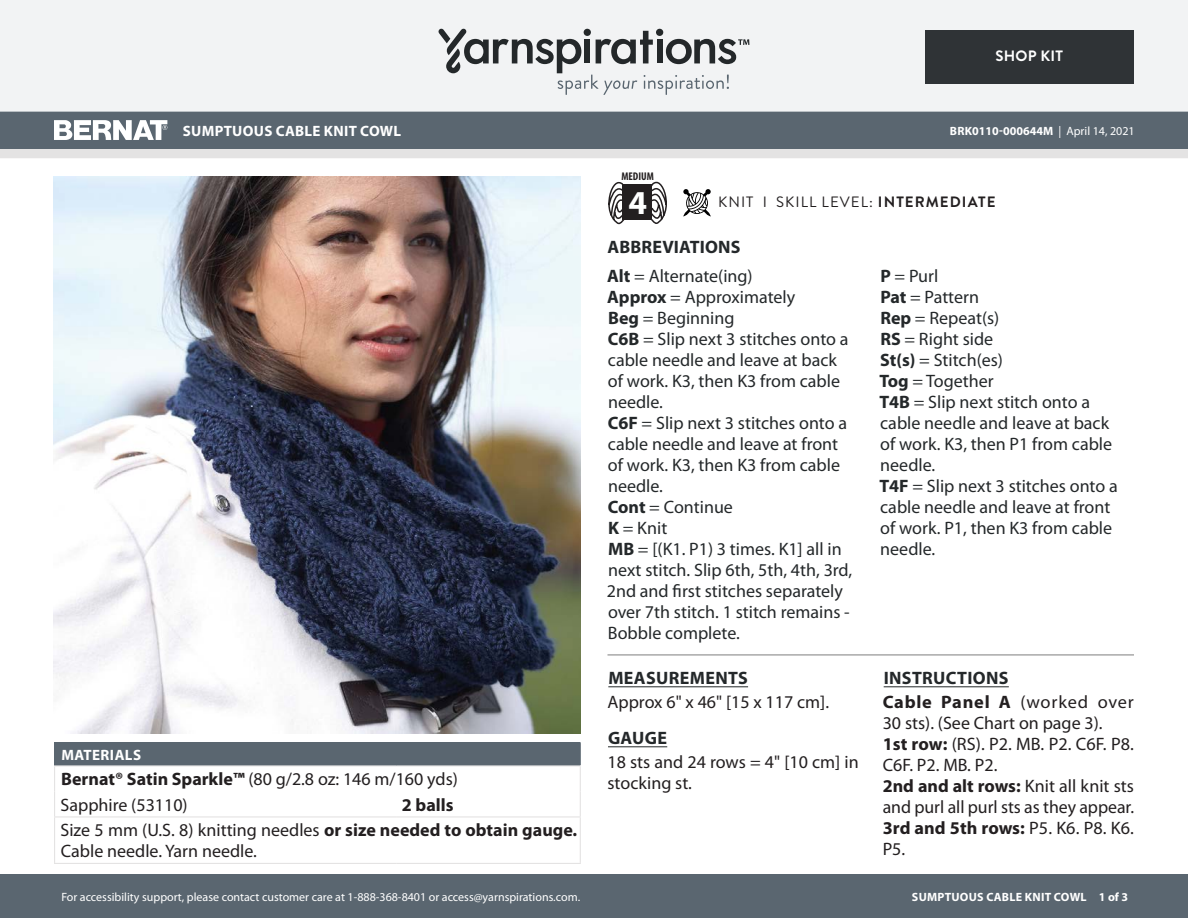
<style>
.page{position:relative;width:1188px;height:918px;background:#fff}
.page>*{position:absolute;margin:0;border:0;box-sizing:border-box;transform-origin:0 0}
.t1{font:700 33.6px "Myriad Pro";color:#fff}
.Abbreviations_-_With{font:18px/21px "Myriad Pro";color:#24282a}
.Body_-__With_auto_st{font:18px/21px "Myriad Pro";color:#231f20}
.Materials_-_Needle{font:18px/21px "Myriad Pro";color:#231f20}
.Materials_-_Brand{font:18px "Myriad Pro";color:#231f20}
.Body_-_HEADERS_-_Und{font:700 18px "Myriad Pro";letter-spacing:.02em;color:#24282a}
.Material_-__Colors_i{font:18px "Myriad Pro";color:#231f20}
.Abbreviations_-__Hea{font:700 18px "Myriad Pro";letter-spacing:.01em;color:#24282a}
.Material_-__Colors_i-2{font:700 18px "Myriad Pro";color:#231f20}
.Type_of_pattern___Sk{font:15px "Brandon Grotesque";letter-spacing:.07em;color:#231f20}
.Header_-_Name___Type{font:700 15px "Myriad Pro";letter-spacing:.02em;color:#fff}
.Materials_-__Header{font:700 15px "Myriad Pro";letter-spacing:.03em;color:#fff}
.Body_-__Color_coded{font:700 15px "Brandon Grotesque";letter-spacing:.02em;color:#fff}
.Footer_-_Sku___Date{font:12px "Myriad Pro";color:#fff}
.Footer_-_Sku___Date-2{font:700 12px "Myriad Pro";color:#fff}
.Footer_-_Sku___Date-3{font:700 12px "Myriad Pro";letter-spacing:.02em;color:#fff}
.t2{font:700 condensed 11.25px "Myriad Pro";color:#231f20}
.s1{font-weight:400}
.s2{font-weight:700}
</style>
<div class="page">
<div style="left:0;top:875px;width:1188px;height:43px;background:#5a6670"></div>
<div style="left:0;top:149px;width:1188px;height:9px;background:#e4e3e3"></div>
<div style="left:0;top:111px;width:1188px;height:38px;background:#5a6670"></div>
<div style="left:0;top:0;width:1188px;height:112px;background:#f2f3f4"></div>
<svg style="left:438px;top:29px;width:311px;height:66px"></svg>
<div style="left:925px;top:30px;width:209px;height:54px;background:#2f3336"></div>
<img style="left:54px;top:177px;width:527px;height:557px">
<hr style="left:608px;top:686px;width:140px;height:1px;background:#24282a">
<hr style="left:608px;top:746px;width:59px;height:1px;background:#24282a">
<hr style="left:884px;top:686px;width:125px;height:1px;background:#24282a">
<hr style="left:608px;top:655px;width:526px;height:1px;background:#7d7d7d">
<svg style="left:54px;top:120px;width:113px;height:20px"></svg>
<svg style="left:683px;top:189px;width:28px;height:28px"></svg>
<svg style="left:608px;top:181px;width:18px;height:43px"></svg>
<svg style="left:649px;top:181px;width:18px;height:43px"></svg>
<div style="left:622px;top:185px;width:30px;height:35px;background:#231f20"></div>
<div style="left:55px;top:743px;width:525px;height:23px;background:#5a6670"></div>
<hr style="left:54px;top:742px;width:342px;height:1px;background:#5a6670">
<hr style="left:396px;top:742px;width:185px;height:1px;background:#5a6670">
<hr style="left:54px;top:765px;width:342px;height:1px;background:#e4e3e3">
<hr style="left:396px;top:765px;width:185px;height:1px;background:#e4e3e3">
<svg style="left:54px;top:743px;width:1px;height:73px"></svg>
<svg style="left:580px;top:743px;width:1px;height:73px"></svg>
<hr style="left:54px;top:818px;width:1px;height:45px;background:#e4e3e3">
<hr style="left:54px;top:816px;width:342px;height:2px;background:#e4e3e3">
<hr style="left:396px;top:816px;width:185px;height:2px;background:#e4e3e3">
<hr style="left:580px;top:818px;width:1px;height:45px;background:#e4e3e3">
<hr style="left:54px;top:863px;width:342px;height:1px;background:#e4e3e3">
<hr style="left:396px;top:863px;width:185px;height:1px;background:#e4e3e3">
<p class="Body_-__Color_coded" style="left:995px;top:46px;width:69px">SHOP KIT</p>
<p class="Header_-_Name___Type" style="left:183px;top:121px;width:220px">SUMPTUOUS CABLE KNIT COWL</p>
<p class="Footer_-_Sku___Date-2" style="left:950px;top:123px;width:186px">BRK0110-000644M <span class="s1">| April 14, 2021</span></p>
<p class="t2" style="left:621px;top:169px;width:34px">MEDIUM</p>
<p class="t1" style="left:629px;top:180px;width:20px">4</p>
<p class="Type_of_pattern___Sk" style="left:718px;top:192px;width:279px">KNIT I SKILL LEVEL: <span class="s2">INTERMEDIATE</span></p>
<p class="Materials_-__Header" style="left:61px;top:745px;width:81px">MATERIALS</p>
<p class="Materials_-_Brand" style="left:61px;top:770px;width:398px"><span class="s2">Bernat® Satin Sparkle™</span> (80 g/2.8 oz: 146 m/160 yds)</p>
<p class="Material_-__Colors_i" style="left:61px;top:795px;width:129px">Sapphire (53110)</p>
<p class="Material_-__Colors_i-2" style="left:402px;top:793px;width:53px">2 balls</p>
<p class="Materials_-_Needle" style="left:61px;top:820px;width:518px">Size 5 mm (U.S. 8) knitting needles <span class="s2">or size needed to obtain gauge.<br></span>Cable needle. Yarn needle.</p>
<p class="Footer_-_Sku___Date" style="left:61px;top:890px;width:520px">For accessibility support, please contact customer care at 1-888-368-8401 or access@yarnspirations.com.</p>
<p class="Abbreviations_-__Hea" style="left:608px;top:235px;width:135px">ABBREVIATIONS</p>
<p class="Abbreviations_-_With" style="left:607px;top:265px;width:147px"><span class="s2">Alt</span> = Alternate(ing)</p>
<p class="Abbreviations_-_With" style="left:607px;top:286px;width:189px"><span class="s2">Approx</span> = Approximately</p>
<p class="Abbreviations_-_With" style="left:608px;top:307px;width:128px"><span class="s2">Beg</span> = Beginning</p>
<p class="Abbreviations_-_With" style="left:608px;top:328px;width:242px"><span class="s2">C6B</span> = Slip next 3 stitches onto a cable needle and leave at back of work. K3, then K3 from cable needle.</p>
<p class="Abbreviations_-_With" style="left:608px;top:412px;width:241px"><span class="s2">C6F</span> = Slip next 3 stitches onto a cable needle and leave at front of work. K3, then K3 from cable needle.</p>
<p class="Abbreviations_-_With" style="left:608px;top:496px;width:127px"><span class="s2">Cont</span> = Continue</p>
<p class="Abbreviations_-_With" style="left:608px;top:517px;width:61px"><span class="s2">K</span> = Knit</p>
<p class="Abbreviations_-_With" style="left:607px;top:538px;width:247px"><span class="s2">MB</span> = [(K1. P1) 3 times. K1] all in next stitch. Slip 6th, 5th, 4th, 3rd,<br>2nd and first stitches separately over 7th stitch. 1 stitch remains -<br>Bobble complete.</p>
<p class="Body_-_HEADERS_-_Und" style="left:608px;top:666px;width:141px">MEASUREMENTS</p>
<p class="Body_-__With_auto_st" style="left:607px;top:692px;width:223px">Approx 6" x 46" [15 x 117 cm].</p>
<p class="Body_-_HEADERS_-_Und" style="left:608px;top:726px;width:61px">GAUGE</p>
<p class="Body_-__With_auto_st" style="left:607px;top:752px;width:253px">18 sts and 24 rows = 4" [10 cm] in stocking st.</p>
<p class="Abbreviations_-_With" style="left:880px;top:265px;width:60px"><span class="s2">P</span> = Purl</p>
<p class="Abbreviations_-_With" style="left:880px;top:286px;width:100px"><span class="s2">Pat</span> = Pattern</p>
<p class="Abbreviations_-_With" style="left:880px;top:307px;width:121px"><span class="s2">Rep</span> = Repeat(s)</p>
<p class="Abbreviations_-_With" style="left:880px;top:328px;width:114px"><span class="s2">RS</span> = Right side</p>
<p class="Abbreviations_-_With" style="left:880px;top:349px;width:124px"><span class="s2">St(s)</span> = Stitch(es)</p>
<p class="Abbreviations_-_With" style="left:879px;top:370px;width:116px"><span class="s2">Tog</span> = Together</p>
<p class="Abbreviations_-_With" style="left:879px;top:391px;width:234px"><span class="s2">T4B</span> = Slip next stitch onto a cable needle and leave at back of work. K3, then P1 from cable needle.</p>
<p class="Abbreviations_-_With" style="left:879px;top:476px;width:240px"><span class="s2">T4F</span> = Slip next 3 stitches onto a cable needle and leave at front of work. P1, then K3 from cable needle.</p>
<p class="Body_-_HEADERS_-_Und" style="left:884px;top:666px;width:126px">INSTRUCTIONS</p>
<p class="Body_-__With_auto_st" style="left:883px;top:692px;width:253px"><span class="s2">Cable Panel A</span> (worked over<br>30 sts). (See Chart on page 3).</p>
<p class="Body_-__With_auto_st" style="left:883px;top:734px;width:253px"><span class="s2">1st row:</span> (RS). P2. MB. P2. C6F. P8.<br>C6F. P2. MB. P2.</p>
<p class="Body_-__With_auto_st" style="left:883px;top:776px;width:253px"><span class="s2">2nd and alt rows:</span> Knit all knit sts and purl all purl sts as they appear.</p>
<p class="Body_-__With_auto_st" style="left:883px;top:818px;width:253px"><span class="s2">3rd and 5th rows:</span> P5. K6. P8. K6.<br>P5.</p>
<p class="Footer_-_Sku___Date-3" style="left:912px;top:889px;width:218px">SUMPTUOUS CABLE KNIT COWL 1 of 3</p>
</div>
